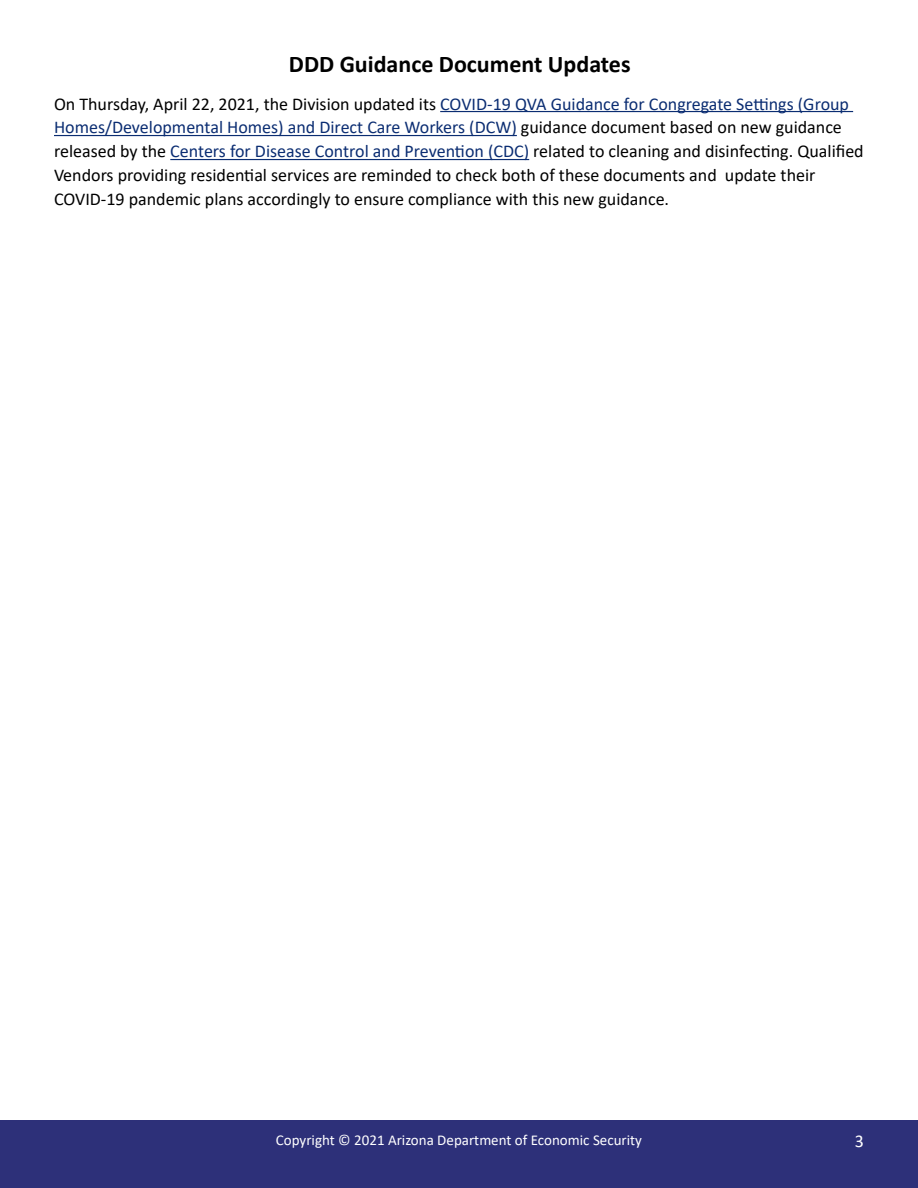
<style>
.page{position:relative;width:918px;height:1188px;background:#fff}
.page>*{position:absolute;margin:0;border:0;box-sizing:border-box;transform-origin:0 0}
.t1{font:700 24px "Calibri";color:#000}
.t2{font:18px/24px "Calibri";color:#000}
.t3{font:18px "Calibri";color:#fff}
.t4{font:15px "Calibri";color:#fff}
.s1{color:#0b2d72}
</style>
<div class="page">
<div style="left:0;top:1120px;width:918px;height:68px;background:#2d3079"></div>
<hr style="left:440px;top:111px;width:413px;height:1px;background:#0b2d72">
<hr style="left:54px;top:135px;width:463px;height:1px;background:#0b2d72">
<hr style="left:170px;top:159px;width:359px;height:1px;background:#0b2d72">
<h2 class="t1" style="left:289px;top:47px;width:343px">DDD Guidance Document Updates</h2>
<p class="t2" style="left:54px;top:91px;width:811px">On Thursday, April 22, 2021, the Division updated its <span class="s1">COVID-19 QVA Guidance for Congregate Settings (Group Homes/Developmental Homes) and Direct Care Workers (DCW)</span> guidance document based on new guidance released by the <span class="s1">Centers for Disease Control and Prevention (CDC)</span> related to cleaning and disinfecting. Qualified Vendors providing residential services are reminded to check both of these documents and update their COVID-19 pandemic plans accordingly to ensure compliance with this new guidance.</p>
<p class="t4" style="left:276px;top:1130px;width:368px">Copyright © 2021 Arizona Department of Economic Security</p>
<p class="t3" style="left:855px;top:1129px;width:11px">3</p>
</div>
